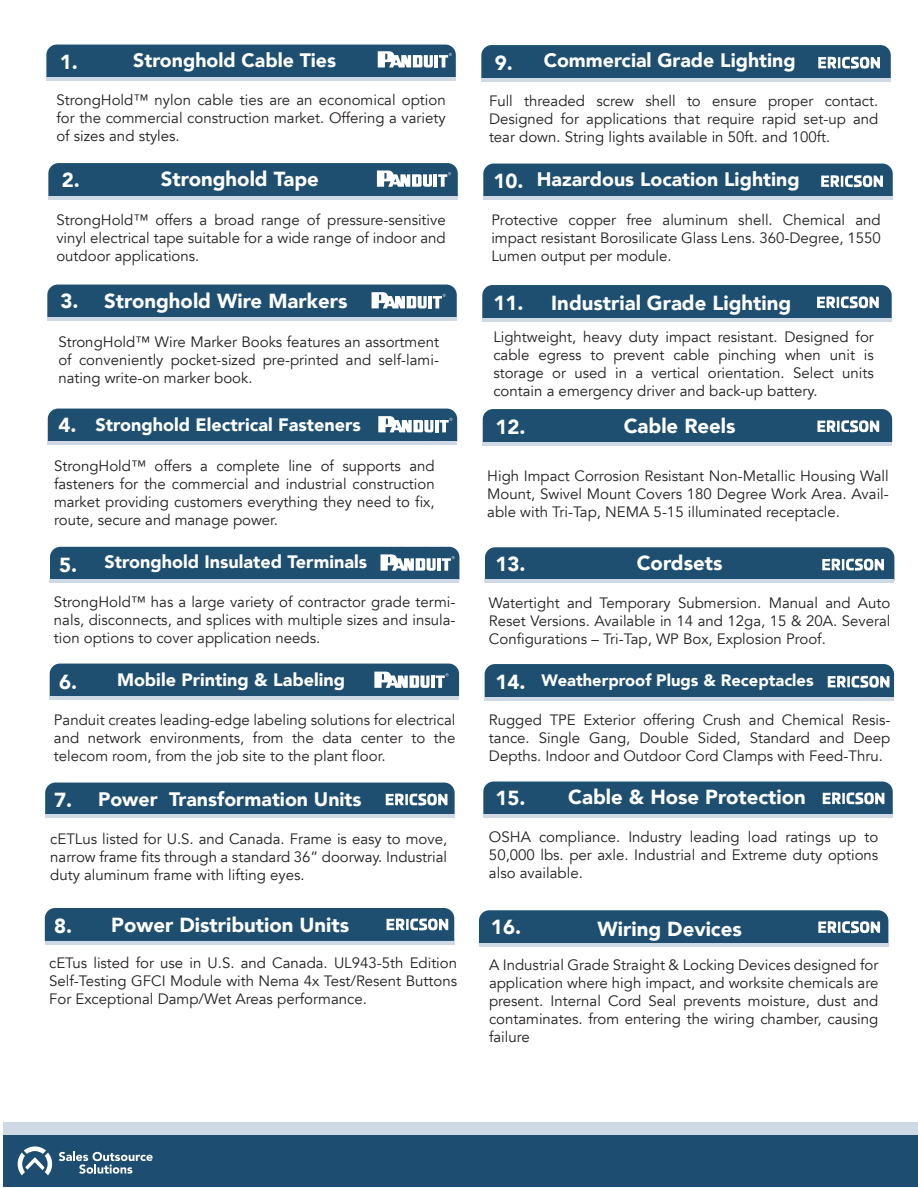
<style>
.page{position:relative;width:918px;height:1188px;background:#fff}
.page>*{position:absolute;margin:0;border:0;box-sizing:border-box;transform-origin:0 0}
.t1{font:900 20.4px "Avenir";color:#fff}
.t2{font:900 19.5px "Avenir";color:#fff}
.t3{font:900 18px "Avenir";color:#fff}
.t4{font:900 16.5px "Avenir";color:#fff}
.t5{font:15px/18px "Avenir";color:#231f20;text-align:justify}
</style>
<div class="page">
<div style="left:3px;top:1135px;width:915px;height:51px;background:#1d4e71"></div>
<div style="left:3px;top:1122px;width:915px;height:13px;background:#cfd8e5"></div>
<svg style="left:59px;top:1152px;width:94px;height:22px"></svg>
<svg style="left:18px;top:1146px;width:34px;height:29px"></svg>
<hr style="left:46px;top:78px;width:410px;height:3px;background:#cfd8e5">
<hr style="left:48px;top:196px;width:410px;height:3px;background:#cfd8e5">
<hr style="left:47px;top:318px;width:410px;height:3px;background:#cfd8e5">
<hr style="left:48px;top:442px;width:409px;height:3px;background:#cfd8e5">
<hr style="left:50px;top:579px;width:409px;height:3px;background:#cfd8e5">
<hr style="left:50px;top:697px;width:409px;height:3px;background:#cfd8e5">
<hr style="left:45px;top:815px;width:409px;height:3px;background:#cfd8e5">
<hr style="left:45px;top:941px;width:409px;height:3px;background:#cfd8e5">
<hr style="left:481px;top:78px;width:410px;height:3px;background:#cfd8e5">
<hr style="left:483px;top:197px;width:410px;height:3px;background:#cfd8e5">
<hr style="left:482px;top:318px;width:410px;height:3px;background:#cfd8e5">
<hr style="left:483px;top:442px;width:409px;height:3px;background:#cfd8e5">
<hr style="left:485px;top:579px;width:409px;height:4px;background:#cfd8e5">
<hr style="left:485px;top:697px;width:409px;height:3px;background:#cfd8e5">
<hr style="left:483px;top:814px;width:410px;height:4px;background:#cfd8e5">
<svg style="left:46px;top:45px;width:410px;height:33px;background:#305d7c"></svg>
<svg style="left:48px;top:163px;width:410px;height:33px;background:#2b5979"></svg>
<svg style="left:47px;top:285px;width:410px;height:33px;background:#305d7c"></svg>
<svg style="left:48px;top:409px;width:409px;height:33px;background:#2f5c7c"></svg>
<svg style="left:50px;top:546px;width:409px;height:33px;background:#305d7c"></svg>
<svg style="left:50px;top:664px;width:409px;height:33px;background:#2f5c7c"></svg>
<div style="left:483px;top:782px;width:410px;height:32px;background:#1e4f71"></div>
<hr style="left:479px;top:943px;width:409px;height:4px;background:#cfd8e5">
<svg style="left:479px;top:910px;width:409px;height:33px;background:#285777"></svg>
<svg style="left:481px;top:45px;width:410px;height:33px;background:#265576"></svg>
<svg style="left:483px;top:164px;width:410px;height:33px;background:#2b5979"></svg>
<div style="left:482px;top:285px;width:410px;height:33px;background:#1e4f71"></div>
<svg style="left:483px;top:409px;width:409px;height:33px;background:#265576"></svg>
<svg style="left:485px;top:547px;width:409px;height:32px;background:#285777"></svg>
<svg style="left:485px;top:664px;width:409px;height:33px;background:#265576"></svg>
<svg style="left:45px;top:783px;width:410px;height:33px;background:#315e7d"></svg>
<svg style="left:45px;top:908px;width:409px;height:33px;background:#265576"></svg>
<h1 class="t1" style="left:60px;top:45px;width:20px">1.</h1>
<h2 class="t2" style="left:133px;top:44px;width:204px">Stronghold Cable Ties</h2>
<h1 class="t1" style="left:495px;top:45px;width:20px">9.</h1>
<h2 class="t2" style="left:544px;top:44px;width:254px">Commercial Grade Lighting</h2>
<p class="t5" style="left:56px;top:91px;width:391px">StrongHold™ nylon cable ties are an economical option for the commercial construction market. Offering a variety of sizes and styles.</p>
<p class="t5" style="left:489px;top:93px;width:391px">Full threaded screw shell to ensure proper contact.<br>Designed for applications that require rapid set-up and tear down. String lights available in 50ft. and 100ft.</p>
<h1 class="t1" style="left:62px;top:163px;width:20px">2.</h1>
<h1 class="t1" style="left:161px;top:162px;width:159px">Stronghold Tape</h1>
<h1 class="t1" style="left:493px;top:163px;width:32px">10.</h1>
<h2 class="t2" style="left:537px;top:162px;width:264px">Hazardous Location Lighting</h2>
<p class="t5" style="left:56px;top:211px;width:391px">StrongHold™ offers a broad range of pressure-sensitive vinyl electrical tape suitable for a wide range of indoor and outdoor applications.</p>
<p class="t5" style="left:491px;top:211px;width:391px">Protective copper free aluminum shell. Chemical and impact resistant Borosilicate Glass Lens. 360-Degree, 1550<br>Lumen output per module.</p>
<h1 class="t1" style="left:60px;top:283px;width:20px">3.</h1>
<h1 class="t1" style="left:104px;top:284px;width:245px">Stronghold Wire Markers</h1>
<h1 class="t1" style="left:493px;top:285px;width:32px">11.</h1>
<h1 class="t1" style="left:551px;top:285px;width:241px">Industrial Grade Lighting</h1>
<p class="t5" style="left:58px;top:333px;width:382px">StrongHold™ Wire Marker Books features an assortment of conveniently pocket-sized pre-printed and self-lami&shy;nating write-on marker book.</p>
<p class="t3" style="left:96px;top:409px;width:267px">Stronghold Electrical Fasteners</p>
<h1 class="t1" style="left:59px;top:408px;width:20px">4.</h1>
<p class="t5" style="left:493px;top:328px;width:382px">Lightweight, heavy duty impact resistant. Designed for cable egress to prevent cable pinching when unit is storage or used in a vertical orientation. Select units contain a emergency driver and back-up battery.</p>
<h1 class="t1" style="left:495px;top:409px;width:32px">12.</h1>
<h1 class="t1" style="left:624px;top:408px;width:113px">Cable Reels</h1>
<p class="t5" style="left:54px;top:457px;width:382px">StrongHold™ offers a complete line of supports and fasteners for the commercial and industrial construction market providing customers everything they need to fix, route, secure and manage power.</p>
<p class="t5" style="left:487px;top:467px;width:403px">High Impact Corrosion Resistant Non-Metallic Housing Wall Mount, Swivel Mount Covers 180 Degree Work Area. Avail&shy;able with Tri-Tap, NEMA 5-15 illuminated receptacle.</p>
<h1 class="t1" style="left:59px;top:547px;width:20px">5.</h1>
<p class="t3" style="left:105px;top:546px;width:264px">Stronghold Insulated Terminals</p>
<h1 class="t1" style="left:495px;top:546px;width:32px">13.</h1>
<h1 class="t1" style="left:637px;top:545px;width:87px">Cordsets</h1>
<p class="t5" style="left:54px;top:594px;width:403px">StrongHold™ has a large variety of contractor grade termi&shy;nals, disconnects, and splices with multiple sizes and insula&shy;tion options to cover application needs.</p>
<p class="t5" style="left:489px;top:594px;width:403px">Watertight and Temporary Submersion. Manual and Auto Reset Versions. Available in 14 and 12ga, 15 &amp; 20A. Several Configurations – Tri-Tap, WP Box, Explosion Proof.</p>
<h1 class="t1" style="left:59px;top:664px;width:20px">6.</h1>
<p class="t3" style="left:117px;top:665px;width:230px">Mobile Printing &amp; Labeling</p>
<p class="t5" style="left:54px;top:711px;width:403px">Panduit creates leading-edge labeling solutions for electrical and network environments, from the data center to the telecom room, from the job site to the plant floor.</p>
<p class="t4" style="left:541px;top:666px;width:274px">Weatherproof Plugs &amp; Receptacles</p>
<p class="t5" style="left:489px;top:711px;width:403px">Rugged TPE Exterior offering Crush and Chemical Resis&shy;tance. Single Gang, Double Sided, Standard and Deep Depths. Indoor and Outdoor Cord Clamps with Feed-Thru.</p>
<h1 class="t1" style="left:495px;top:664px;width:32px">14.</h1>
<h1 class="t1" style="left:54px;top:783px;width:20px">7.</h1>
<h2 class="t2" style="left:98px;top:782px;width:265px">Power Transformation Units</h2>
<h1 class="t1" style="left:495px;top:780px;width:32px">15.</h1>
<h1 class="t1" style="left:568px;top:780px;width:239px">Cable &amp; Hose Protection</h1>
<p class="t5" style="left:50px;top:830px;width:399px">cETLus listed for U.S. and Canada. Frame is easy to move, narrow frame fits through a standard 36” doorway. Industrial duty aluminum frame with lifting eyes.</p>
<h1 class="t1" style="left:54px;top:909px;width:20px">8.</h1>
<h1 class="t1" style="left:111px;top:907px;width:239px">Power Distribution Units</h1>
<p class="t5" style="left:489px;top:828px;width:391px">OSHA compliance. Industry leading load ratings up to 50,000 lbs. per axle. Industrial and Extreme duty options also available.</p>
<h1 class="t1" style="left:491px;top:909px;width:32px">16.</h1>
<h1 class="t1" style="left:598px;top:912px;width:146px">Wiring Devices</h1>
<p class="t5" style="left:49px;top:954px;width:410px">cETus listed for use in U.S. and Canada. UL943-5th Edition Self-Testing GFCI Module with Nema 4x Test/Resent Buttons For Exceptional Damp/Wet Areas performance.</p>
<p class="t5" style="left:489px;top:957px;width:391px">A Industrial Grade Straight &amp; Locking Devices designed for application where high impact, and worksite chemicals are present. Internal Cord Seal prevents moisture, dust and contaminates. from entering the wiring chamber, causing failure</p>
</div>
